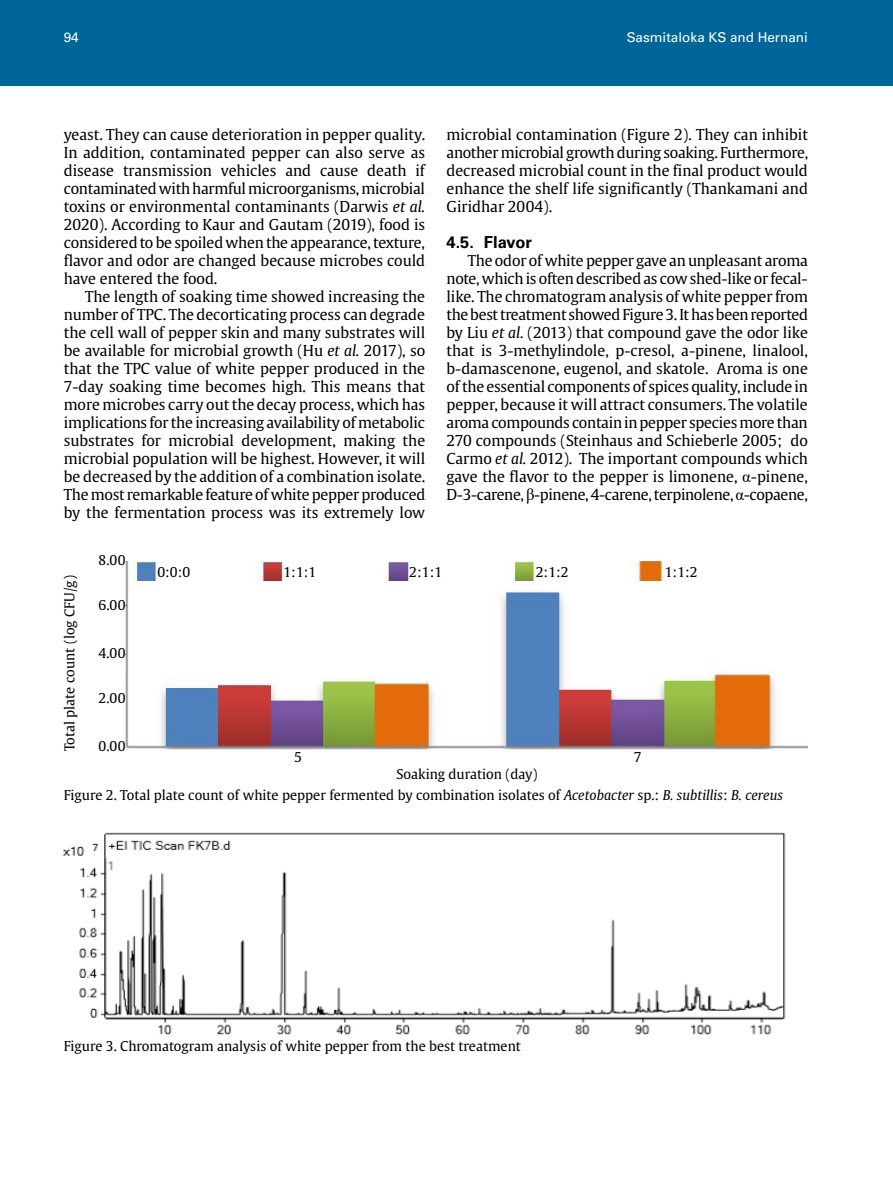
<style>
.page{position:relative;width:893px;height:1191px;background:#fff}
.page>*{position:absolute;margin:0;border:0;box-sizing:border-box;transform-origin:0 0}
.t1{font:700 16.5px "Univers LT Std";color:#000}
.t2{font:15px/18px "Gulliver";color:#000;text-align:justify}
.t3{font:13.5px "Gulliver";color:#000}
.t4{font:13.5px "Univers LT Std";color:#fff}
.s1{font-style:italic}
.s2{font-family:"Times New Roman";font-size:16.5px}
</style>
<div class="page">
<div style="left:0;top:0;width:893px;height:85px;background:#069"></div>
<img style="left:122px;top:561px;width:686px;height:189px">
<img style="left:133px;top:561px;width:532px;height:19px">
<img style="left:64px;top:832px;width:722px;height:203px">
<p class="t4" style="left:64px;top:30px;width:17px">94</p>
<p class="t4" style="left:627px;top:30px;width:183px">Sasmitaloka KS and Hernani</p>
<p class="t2" style="left:64px;top:126px;width:363px">yeast. They can cause deterioration in pepper quality.<br>In addition, contaminated pepper can also serve as disease transmission vehicles and cause death if contaminated with harmful microorganisms, microbial toxins or environmental contaminants (Darwis <span class="s1">et al.<br></span>2020). According to Kaur and Gautam (2019), food is considered to be spoiled when the appearance, texture, flavor and odor are changed because microbes could have entered the food.</p>
<p class="t2" style="left:64px;top:288px;width:363px;text-indent:21px">The length of soaking time showed increasing the number of TPC. The decorticating process can degrade the cell wall of pepper skin and many substrates will be available for microbial growth (Hu <span class="s1">et al.</span> 2017), so that the TPC value of white pepper produced in the 7-day soaking time becomes high. This means that more microbes carry out the decay process, which has implications for the increasing availability of metabolic substrates for microbial development, making the microbial population will be highest. However, it will be decreased by the addition of a combination isolate.<br>The most remarkable feature of white pepper produced by the fermentation process was its extremely low</p>
<p class="t2" style="left:446px;top:126px;width:363px">microbial contamination (Figure 2). They can inhibit another microbial growth during soaking. Furthermore, decreased microbial count in the final product would enhance the shelf life significantly (Thankamani and Giridhar 2004).</p>
<p class="t1" style="left:446px;top:233px;width:87px">4.5. Flavor</p>
<p class="t2" style="left:446px;top:252px;width:363px;text-indent:21px">The odor of white pepper gave an unpleasant aroma note, which is often described as cow shed-like or fecal&shy;like. The chromatogram analysis of white pepper from the best treatment showed Figure 3. It has been reported by Liu <span class="s1">et al.</span> (2013) that compound gave the odor like that is 3-methylindole, p-cresol, a-pinene, linalool, b-damascenone, eugenol, and skatole. Aroma is one of the essential components of spices quality, include in pepper, because it will attract consumers. The volatile aroma compounds contain in pepper species more than 270 compounds (Steinhaus and Schieberle 2005; do Carmo <span class="s1">et al.</span> 2012). The important compounds which gave the flavor to the pepper is limonene, <span class="s2">α</span>-pinene, D-3-carene, <span class="s2">β</span>-pinene, 4-carene, terpinolene, <span class="s2">α</span>-copaene,</p>
<p class="t3" style="left:61px;top:751px;width:177px;rotate:-90deg">Total plate count (log CFU/g)</p>
<p class="t3" style="left:99px;top:552px;width:29px">8.00</p>
<p class="t3" style="left:99px;top:597px;width:29px">6.00</p>
<p class="t3" style="left:99px;top:645px;width:29px">4.00</p>
<p class="t3" style="left:99px;top:690px;width:29px">2.00</p>
<p class="t3" style="left:99px;top:738px;width:29px">0.00</p>
<p class="t3" style="left:157px;top:563px;width:34px">0:0:0</p>
<p class="t3" style="left:283px;top:563px;width:34px">1:1:1</p>
<p class="t3" style="left:409px;top:563px;width:34px">2:1:1</p>
<p class="t3" style="left:536px;top:563px;width:34px">2:1:2</p>
<p class="t3" style="left:665px;top:563px;width:34px">1:1:2</p>
<p class="t3" style="left:294px;top:748px;width:9px">5</p>
<p class="t3" style="left:396px;top:765px;width:143px">Soaking duration (day)</p>
<p class="t3" style="left:634px;top:748px;width:9px">7</p>
<p class="t3" style="left:64px;top:786px;width:721px">Figure 2. Total plate count of white pepper fermented by combination isolates of <span class="s1">Acetobacter</span> sp.: <span class="s1">B. subtillis</span>: <span class="s1">B. cereus</span></p>
<p class="t3" style="left:64px;top:1037px;width:459px">Figure 3. Chromatogram analysis of white pepper from the best treatment</p>
</div>
